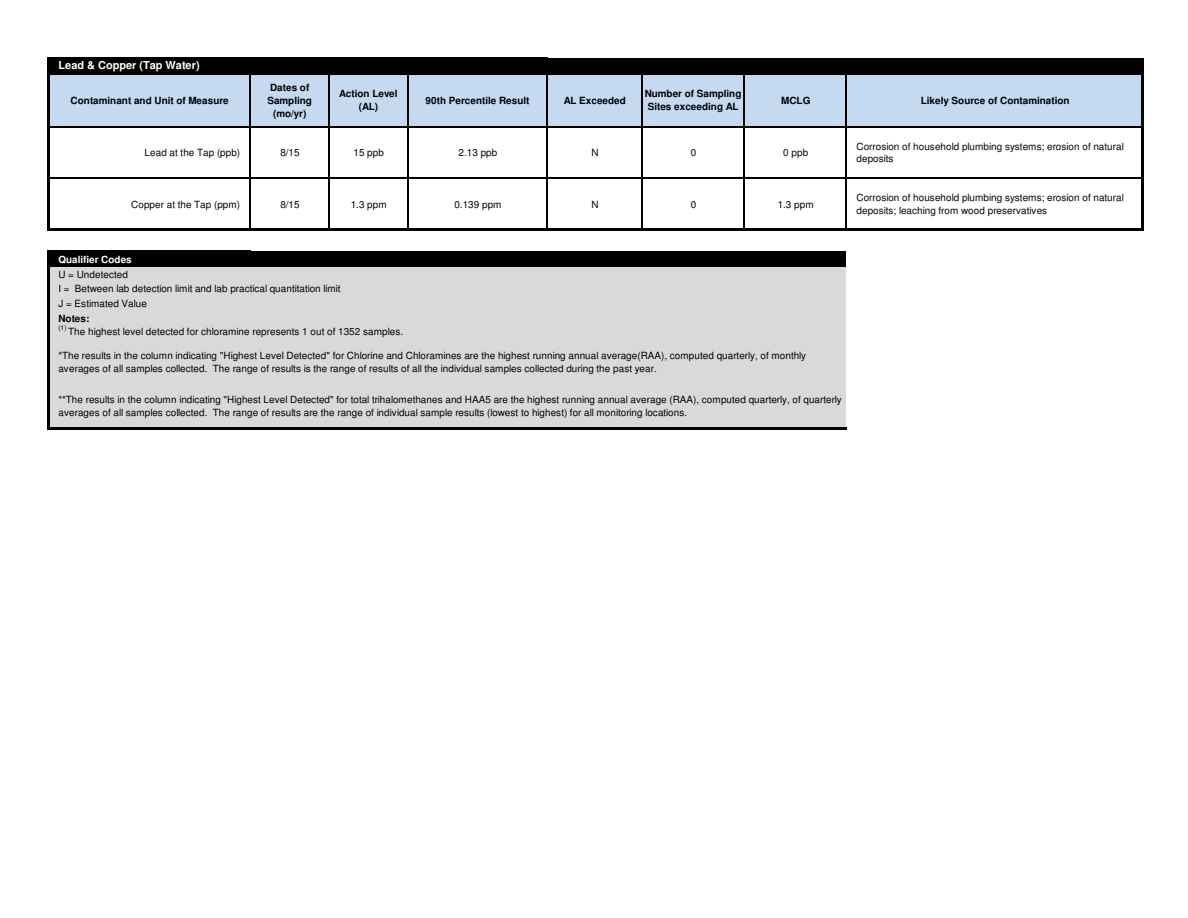
<style>
.page{position:relative;width:1188px;height:918px;background:#fff}
.page>*{position:absolute;margin:0;border:0;box-sizing:border-box;transform-origin:0 0}
.t1{font:700 10.95px "Helvetica";letter-spacing:-.005em;color:#fff}
.t2{font:9.9px/12.8px "Helvetica";letter-spacing:.005em;color:#000}
.t3{font:700 9.9px/12.9px "Helvetica";letter-spacing:.005em;color:#000;text-align:center}
.t4{font:6.6px "Helvetica";color:#000}
.s1{font-weight:700;color:#fff}
.s2{font-weight:700}
</style>
<div class="page">
<div style="left:49px;top:59px;width:1094px;height:15px;background:#000"></div>
<div style="left:49px;top:74px;width:201px;height:53px;background:#c5d9f1"></div>
<div style="left:250px;top:74px;width:79px;height:53px;background:#c5d9f1"></div>
<div style="left:329px;top:74px;width:219px;height:53px;background:#c5d9f1"></div>
<div style="left:547px;top:74px;width:95px;height:53px;background:#c5d9f1"></div>
<div style="left:642px;top:74px;width:102px;height:53px;background:#c5d9f1"></div>
<div style="left:744px;top:74px;width:399px;height:53px;background:#c5d9f1"></div>
<div style="left:49px;top:251px;width:798px;height:16px;background:#000"></div>
<div style="left:846px;top:251px;width:297px;height:16px;background:#fff"></div>
<div style="left:49px;top:267px;width:798px;height:162px;background:#d9d9d9"></div>
<div style="left:846px;top:267px;width:297px;height:162px;background:#fff"></div>
<hr style="left:47px;top:57px;width:2px;height:174px;background:#000">
<hr style="left:47px;top:250px;width:2px;height:180px;background:#000">
<hr style="left:846px;top:58px;width:1px;height:171px;background:#000">
<hr style="left:1142px;top:58px;width:2px;height:173px;background:#000">
<hr style="left:250px;top:74px;width:1px;height:155px;background:#000">
<hr style="left:328px;top:74px;width:1px;height:155px;background:#000">
<hr style="left:407px;top:74px;width:1px;height:155px;background:#000">
<hr style="left:547px;top:74px;width:1px;height:155px;background:#000">
<hr style="left:641px;top:74px;width:2px;height:155px;background:#000">
<hr style="left:744px;top:74px;width:1px;height:155px;background:#000">
<hr style="left:49px;top:57px;width:499px;height:2px;background:#000">
<hr style="left:49px;top:126px;width:1093px;height:1px;background:#000">
<hr style="left:49px;top:178px;width:1093px;height:1px;background:#000">
<hr style="left:49px;top:229px;width:1095px;height:2px;background:#000">
<hr style="left:49px;top:250px;width:201px;height:2px;background:#000">
<hr style="left:49px;top:427px;width:798px;height:3px;background:#000">
<p class="t1" style="left:59px;top:61px;width:143px">Lead &amp; Copper (Tap Water)</p>
<p class="t3" style="left:71px;top:95px;width:160px">Contaminant and Unit of Measure</p>
<p class="t3" style="left:267px;top:82px;width:46px">Dates of<br>Sampling (mo/yr)</p>
<p class="t3" style="left:339px;top:88px;width:60px">Action Level (AL)</p>
<p class="t3" style="left:426px;top:95px;width:105px">90th Percentile Result</p>
<p class="t3" style="left:564px;top:95px;width:64px">AL Exceeded</p>
<p class="t3" style="left:645px;top:88px;width:98px">Number of Sampling<br>Sites exceeding AL</p>
<p class="t3" style="left:781px;top:95px;width:31px">MCLG</p>
<p class="t3" style="left:921px;top:95px;width:150px">Likely Source of Contamination</p>
<p class="t2" style="left:145px;top:147px;width:97px">Lead at the Tap (ppb)</p>
<p class="t2" style="left:280px;top:147px;width:21px">8/15</p>
<p class="t2" style="left:353px;top:147px;width:32px">15 ppb</p>
<p class="t2" style="left:459px;top:147px;width:40px">2.13 ppb</p>
<p class="t2" style="left:592px;top:147px;width:9px">N</p>
<p class="t2" style="left:691px;top:147px;width:7px">0</p>
<p class="t2" style="left:783px;top:147px;width:26px">0 ppb</p>
<p class="t2" style="left:857px;top:141px;width:269px">Corrosion of household plumbing systems; erosion of natural deposits</p>
<p class="t2" style="left:131px;top:199px;width:110px">Copper at the Tap (ppm)</p>
<p class="t2" style="left:280px;top:199px;width:21px">8/15</p>
<p class="t2" style="left:351px;top:199px;width:37px">1.3 ppm</p>
<p class="t2" style="left:454px;top:199px;width:49px">0.139 ppm</p>
<p class="t2" style="left:592px;top:199px;width:9px">N</p>
<p class="t2" style="left:691px;top:199px;width:7px">0</p>
<p class="t2" style="left:778px;top:199px;width:37px">1.3 ppm</p>
<p class="t2" style="left:857px;top:192px;width:269px">Corrosion of household plumbing systems; erosion of natural deposits; leaching from wood preservatives</p>
<p class="t2" style="left:58px;top:253px;width:284px;line-height:14.7px"><span class="s1">Qualifier Codes<br></span>U = Undetected<br>I = Between lab detection limit and lab practical quantitation limit<br>J = Estimated Value<br><span class="s2">Notes:</span></p>
<p class="t4" style="left:58px;top:325px;width:10px">(1)</p>
<p class="t2" style="left:68px;top:326px;width:336px">The highest level detected for chloramine represents 1 out of 1352 samples.</p>
<p class="t2" style="left:58px;top:350px;width:749px">*The results in the column indicating "Highest Level Detected" for Chlorine and Chloramines are the highest running annual average(RAA), computed quarterly, of monthly averages of all samples collected. The range of results is the range of results of all the individual samples collected during the past year.</p>
<p class="t2" style="left:58px;top:394px;width:785px">**The results in the column indicating "Highest Level Detected" for total trihalomethanes and HAA5 are the highest running annual average (RAA), computed quarterly, of quarterly averages of all samples collected. The range of results are the range of individual sample results (lowest to highest) for all monitoring locations.</p>
</div>
